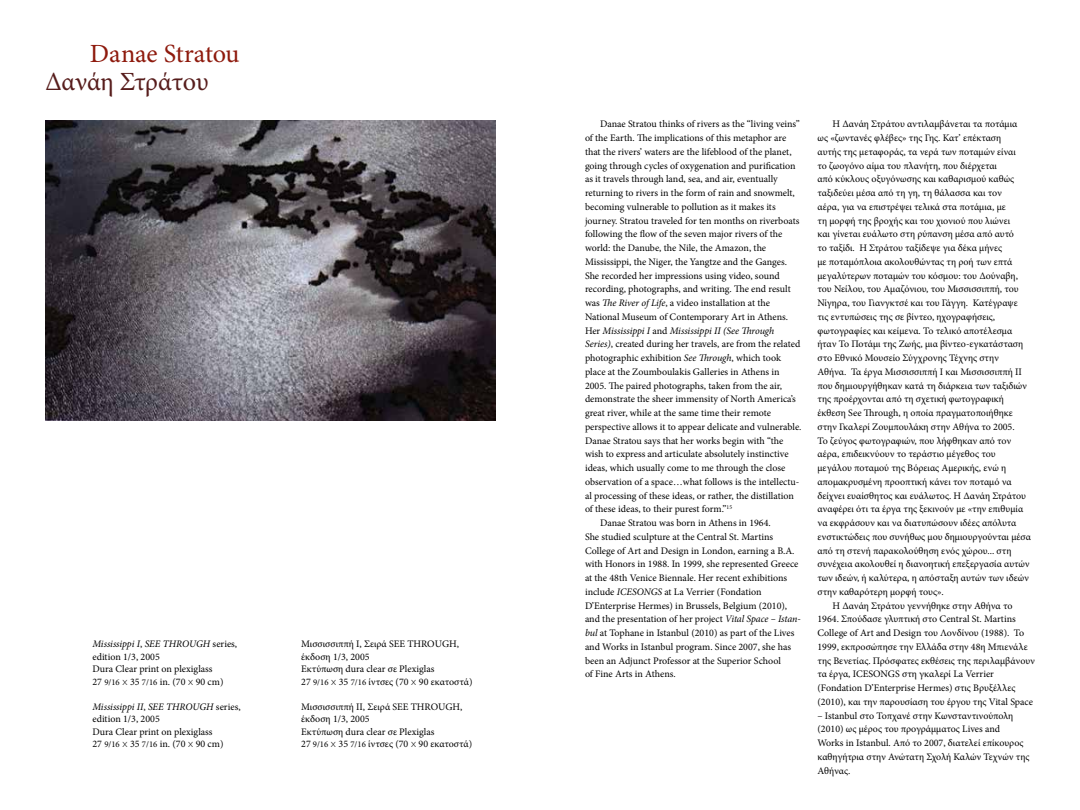
<style>
.page{position:relative;width:1080px;height:810px;background:#fff}
.page>*{position:absolute;margin:0;border:0;box-sizing:border-box;transform-origin:0 0}
.t1{font:26.25px "Minion Pro";letter-spacing:-.01em;color:#8e1a0d}
.t2{font:26.25px "Minion Pro";letter-spacing:-.01em;color:#571d1c}
.t3{font:10px/12.5px "Minion Pro";color:#000}
.t4{font:italic 10px "Minion Pro";letter-spacing:-.01em;color:#000}
.s1{font-style:italic}
.s2{font-size:8.75px}
.s3{font-family:"Gotham";font-weight:300}
.s4{font-style:normal}
</style>
<div class="page">
<img style="left:45px;top:120px;width:450px;height:300px">
<h1 class="t1" style="left:90px;top:36px;width:151px">Danae Stratou</h1>
<h1 class="t2" style="left:45px;top:64px;width:165px">Δανάη Στράτου</h1>
<p class="t3" style="left:92px;top:638px;width:146px"><span class="s1">Mississippi I</span>, <span class="s1">SEE THROUGH</span> series, edition 1/3, 2005<br>Dura Clear print on plexiglass<br>27 <span class="s2">9/16</span> <span class="s3">x</span> 35 <span class="s2">7/16</span> in. (70 <span class="s3">x</span> 90 cm)</p>
<p class="t3" style="left:93px;top:700px;width:150px"><span class="s1">Mississippi II</span>, <span class="s1">SEE THROUGH</span> series, edition 1/3, 2005<br>Dura Clear print on plexiglass<br>27 <span class="s2">9/16</span> <span class="s3">x</span> 35 <span class="s2">7/16</span> in. (70 <span class="s3">x</span> 90 cm)</p>
<p class="t3" style="left:301px;top:638px;width:173px">Μισσισσιππή Ι, Σειρά SEE THROUGH, έκδοση 1/3, 2005<br>Εκτύπωση dura clear σε Plexiglas<br>27 <span class="s2">9/16</span> <span class="s3">x</span> 35 <span class="s2">7/16</span> ίντσες (70 <span class="s3">x</span> 90 εκατοστά)</p>
<p class="t3" style="left:301px;top:700px;width:172px">Μισσισσιππή ΙΙ, Σειρά SEE THROUGH, έκδοση 1/3, 2005<br>Εκτύπωση dura clear σε Plexiglas<br>27 <span class="s2">9/16</span> <span class="s3">x</span> 35 <span class="s2">7/16</span> ίντσες (70 <span class="s3">x</span> 90 εκατοστά)</p>
<p class="t3" style="left:600px;top:118px;width:201px">Danae Stratou thinks of rivers as the “living veins”</p>
<p class="t3" style="left:585px;top:132px;width:203px">of the Earth. The implications of this metaphor are</p>
<p class="t3" style="left:585px;top:145px;width:208px">that the rivers’ waters are the lifeblood of the planet,</p>
<p class="t3" style="left:585px;top:159px;width:212px">going through cycles of oxygenation and purification</p>
<p class="t3" style="left:585px;top:173px;width:194px">as it travels through land, sea, and air, eventually</p>
<p class="t3" style="left:585px;top:187px;width:211px">returning to rivers in the form of rain and snowmelt,</p>
<p class="t3" style="left:585px;top:200px;width:192px">becoming vulnerable to pollution as it makes its</p>
<p class="t3" style="left:585px;top:214px;width:216px">journey. Stratou traveled for ten months on riverboats</p>
<p class="t3" style="left:585px;top:228px;width:199px">following the flow of the seven major rivers of the</p>
<p class="t3" style="left:585px;top:242px;width:183px">world: the Danube, the Nile, the Amazon, the</p>
<p class="t3" style="left:585px;top:255px;width:204px">Mississippi, the Niger, the Yangtze and the Ganges.</p>
<p class="t3" style="left:585px;top:269px;width:196px">She recorded her impressions using video, sound</p>
<p class="t3" style="left:585px;top:283px;width:207px">recording, photographs, and writing. The end result</p>
<p class="t3" style="left:585px;top:297px;width:187px">was <span class="s1">The River of Life</span>, a video installation at the</p>
<p class="t3" style="left:585px;top:310px;width:205px">National Museum of Contemporary Art in Athens.</p>
<p class="t4" style="left:585px;top:323px;width:191px"><span class="s4">Her</span> Mississippi I <span class="s4">and</span> Mississippi II (See Through</p>
<p class="t3" style="left:585px;top:338px;width:217px"><span class="s1">Series)</span>, created during her travels, are from the related</p>
<p class="t3" style="left:585px;top:352px;width:198px">photographic exhibition <span class="s1">See Through</span>, which took</p>
<p class="t3" style="left:585px;top:365px;width:196px">place at the Zoumboulakis Galleries in Athens in</p>
<p class="t3" style="left:585px;top:379px;width:199px">2005. The paired photographs, taken from the air,</p>
<p class="t3" style="left:585px;top:393px;width:212px">demonstrate the sheer immensity of North America’s</p>
<p class="t3" style="left:585px;top:407px;width:188px">great river, while at the same time their remote</p>
<p class="t3" style="left:585px;top:420px;width:218px">perspective allows it to appear delicate and vulnerable.</p>
<p class="t3" style="left:585px;top:434px;width:200px">Danae Stratou says that her works begin with “the</p>
<p class="t3" style="left:585px;top:448px;width:205px">wish to express and articulate absolutely instinctive</p>
<p class="t3" style="left:585px;top:462px;width:202px">ideas, which usually come to me through the close</p>
<p class="t3" style="left:585px;top:475px;width:216px">observation of a space…what follows is the intellectu-</p>
<p class="t3" style="left:585px;top:489px;width:210px">al processing of these ideas, or rather, the distillation</p>
<p class="t3" style="left:585px;top:503px;width:149px">of these ideas, to their purest form.”<sup>15</sup></p>
<p class="t3" style="left:600px;top:517px;width:172px">Danae Stratou was born in Athens in 1964.</p>
<p class="t3" style="left:585px;top:530px;width:190px">She studied sculpture at the Central St. Martins</p>
<p class="t3" style="left:585px;top:544px;width:211px">College of Art and Design in London, earning a B.A.</p>
<p class="t3" style="left:585px;top:558px;width:215px">with Honors in 1988. In 1999, she represented Greece</p>
<p class="t3" style="left:585px;top:572px;width:204px">at the 48th Venice Biennale. Her recent exhibitions</p>
<p class="t3" style="left:585px;top:585px;width:178px">include <span class="s1">ICESONGS</span> at La Verrier (Fondation</p>
<p class="t3" style="left:585px;top:599px;width:204px">D’Enterprise Hermes) in Brussels, Belgium (2010),</p>
<p class="t3" style="left:585px;top:613px;width:217px">and the presentation of her project <span class="s1">Vital Space – Istan-</span></p>
<p class="t3" style="left:585px;top:627px;width:211px"><span class="s1">bul</span> at Tophane in Istanbul (2010) as part of the Lives</p>
<p class="t3" style="left:585px;top:640px;width:208px">and Works in Istanbul program. Since 2007, she has</p>
<p class="t3" style="left:585px;top:654px;width:198px">been an Adjunct Professor at the Superior School</p>
<p class="t3" style="left:585px;top:668px;width:92px">of Fine Arts in Athens.</p>
<p class="t3" style="left:832px;top:118px;width:186px">Η Δανάη Στράτου αντιλαμβάνεται τα ποτάμια</p>
<p class="t3" style="left:818px;top:132px;width:185px">ως «ζωντανές φλέβες» της Γης. Κατ’ επέκταση</p>
<p class="t3" style="left:818px;top:145px;width:200px">αυτής της μεταφοράς, τα νερά των ποταμών είναι</p>
<p class="t3" style="left:818px;top:159px;width:181px">το ζωογόνο αίμα του πλανήτη, που διέρχεται</p>
<p class="t3" style="left:818px;top:173px;width:198px">από κύκλους οξυγόνωσης και καθαρισμού καθώς</p>
<p class="t3" style="left:818px;top:187px;width:186px">ταξιδεύει μέσα από τη γη, τη θάλασσα και τον</p>
<p class="t3" style="left:818px;top:200px;width:190px">αέρα, για να επιστρέψει τελικά στα ποτάμια, με</p>
<p class="t3" style="left:818px;top:214px;width:194px">τη μορφή της βροχής και του χιονιού που λιώνει</p>
<p class="t3" style="left:818px;top:228px;width:198px">και γίνεται ευάλωτο στη ρύπανση μέσα από αυτό</p>
<p class="t3" style="left:818px;top:242px;width:186px">το ταξίδι. Η Στράτου ταξίδεψε για δέκα μήνες</p>
<p class="t3" style="left:818px;top:255px;width:196px">με ποταμόπλοια ακολουθώντας τη ροή των επτά</p>
<p class="t3" style="left:818px;top:269px;width:202px">μεγαλύτερων ποταμών του κόσμου: του Δούναβη,</p>
<p class="t3" style="left:818px;top:283px;width:203px">του Νείλου, του Αμαζόνιου, του Μισσισσιππή, του</p>
<p class="t3" style="left:818px;top:297px;width:202px">Νίγηρα, του Γιανγκτσέ και του Γάγγη. Κατέγραψε</p>
<p class="t3" style="left:818px;top:310px;width:179px">τις εντυπώσεις της σε βίντεο, ηχογραφήσεις,</p>
<p class="t3" style="left:818px;top:324px;width:196px">φωτογραφίες και κείμενα. Το τελικό αποτέλεσμα</p>
<p class="t3" style="left:818px;top:338px;width:207px">ήταν Το Ποτάμι της Ζωής, μια βίντεο-εγκατάσταση</p>
<p class="t3" style="left:818px;top:352px;width:183px">στο Εθνικό Μουσείο Σύγχρονης Τέχνης στην</p>
<p class="t3" style="left:818px;top:365px;width:206px">Αθήνα. Τα έργα Μισσισσιππή Ι και Μισσισσιππή ΙΙ</p>
<p class="t3" style="left:818px;top:379px;width:211px">που δημιουργήθηκαν κατά τη διάρκεια των ταξιδιών</p>
<p class="t3" style="left:818px;top:393px;width:188px">της προέρχονται από τη σχετική φωτογραφική</p>
<p class="t3" style="left:818px;top:407px;width:197px">έκθεση See Through, η οποία πραγματοποιήθηκε</p>
<p class="t3" style="left:818px;top:420px;width:199px">στην Γκαλερί Ζουμπουλάκη στην Αθήνα το 2005.</p>
<p class="t3" style="left:818px;top:434px;width:195px">Το ζεύγος φωτογραφιών, που λήφθηκαν από τον</p>
<p class="t3" style="left:818px;top:448px;width:180px">αέρα, επιδεικνύουν το τεράστιο μέγεθος του</p>
<p class="t3" style="left:818px;top:462px;width:190px">μεγάλου ποταμού της Βόρειας Αμερικής, ενώ η</p>
<p class="t3" style="left:818px;top:475px;width:196px">απομακρυσμένη προοπτική κάνει τον ποταμό να</p>
<p class="t3" style="left:818px;top:489px;width:210px">δείχνει ευαίσθητος και ευάλωτος. Η Δανάη Στράτου</p>
<p class="t3" style="left:818px;top:503px;width:207px">αναφέρει ότι τα έργα της ξεκινούν με «την επιθυμία</p>
<p class="t3" style="left:818px;top:517px;width:200px">να εκφράσουν και να διατυπώσουν ιδέες απόλυτα</p>
<p class="t3" style="left:818px;top:530px;width:215px">ενστικτώδεις που συνήθως μου δημιουργούνται μέσα</p>
<p class="t3" style="left:818px;top:544px;width:195px">από τη στενή παρακολούθηση ενός χώρου... στη</p>
<p class="t3" style="left:818px;top:558px;width:214px">συνέχεια ακολουθεί η διανοητική επεξεργασία αυτών</p>
<p class="t3" style="left:818px;top:572px;width:213px">των ιδεών, ή καλύτερα, η απόσταξη αυτών των ιδεών</p>
<p class="t3" style="left:818px;top:585px;width:128px">στην καθαρότερη μορφή τους».</p>
<p class="t3" style="left:832px;top:599px;width:182px">Η Δανάη Στράτου γεννήθηκε στην Αθήνα το</p>
<p class="t3" style="left:818px;top:613px;width:200px">1964. Σπούδασε γλυπτική στο Central St. Martins</p>
<p class="t3" style="left:818px;top:627px;width:208px">College of Art and Design του Λονδίνου (1988). Το</p>
<p class="t3" style="left:818px;top:640px;width:212px">1999, εκπροσώπησε την Ελλάδα στην 48η Μπιενάλε</p>
<p class="t3" style="left:818px;top:654px;width:219px">της Βενετίας. Πρόσφατες εκθέσεις της περιλαμβάνουν</p>
<p class="t3" style="left:818px;top:668px;width:178px">τα έργα, ICESONGS στη γκαλερί La Verrier</p>
<p class="t3" style="left:818px;top:682px;width:199px">(Fondation D’Enterprise Hermes) στις Βρυξέλλες</p>
<p class="t3" style="left:818px;top:695px;width:217px">(2010), και την παρουσίαση του έργου της Vital Space</p>
<p class="t3" style="left:818px;top:708px;width:213px;line-height:13.8px">– Istanbul στο Τοπχανέ στην Κωνσταντινούπολη (2010) ως μέρος του προγράμματος Lives and<br>Works in Istanbul. Από το 2007, διατελεί επίκουρος καθηγήτρια στην Ανώτατη Σχολή Καλών Τεχνών της Αθήνας.</p>
</div>
